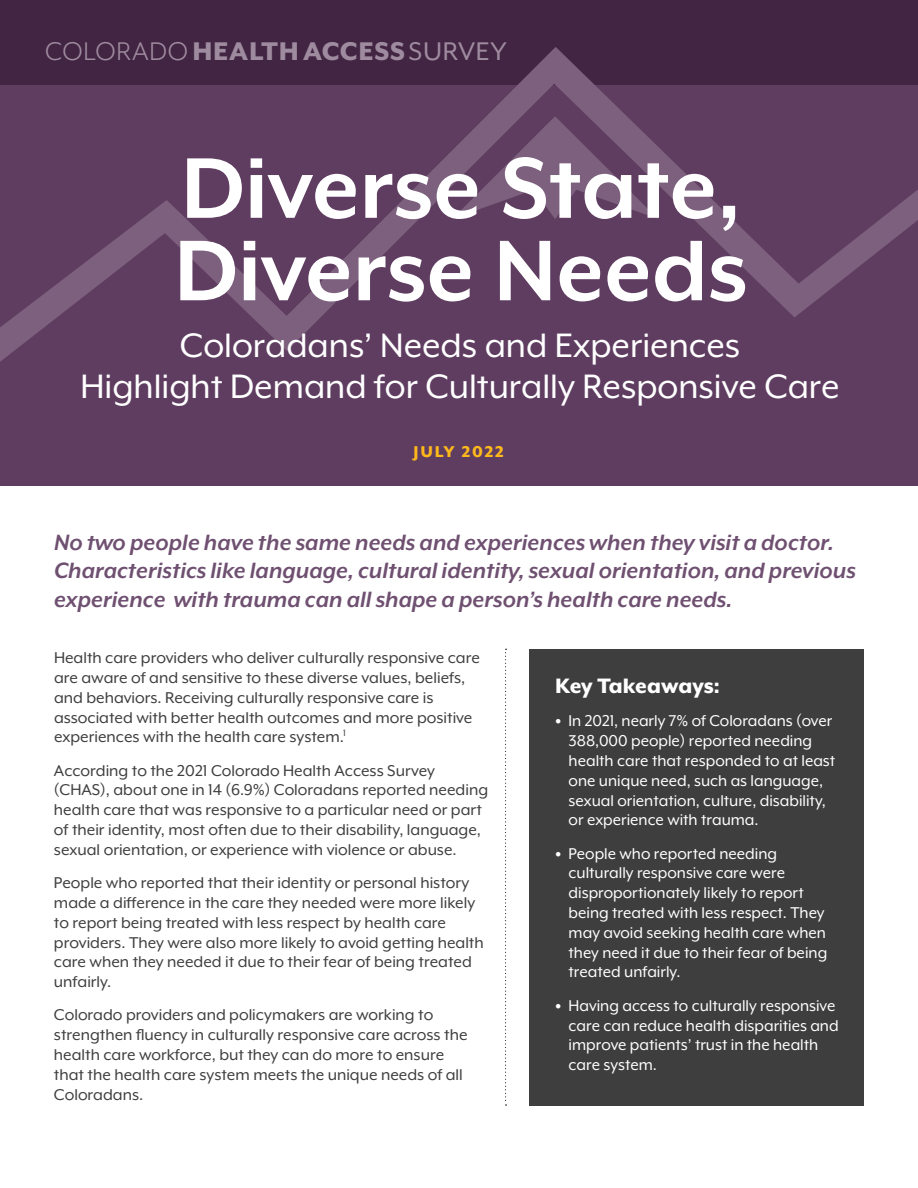
<style>
.page{position:relative;width:918px;height:1188px;background:#fff}
.page>*{position:absolute;margin:0;border:0;box-sizing:border-box;transform-origin:0 0}
.t1{font:700 99px/82.5px "Mr Eaves XL Mod OT";color:#fff}
.t2{font:39px/40.5px "Mr Eaves XL Mod OT";color:#fff;text-align:center}
.t3{font:800 29.4px "Mr Eaves XL Mod OT";letter-spacing:.025em;color:#9f8ba0}
.t4{font:italic 700 25.5px/28.5px "Mr Eaves XL Mod OT";color:#6f5071}
.t5{font:800 24px "Mr Eaves XL Mod OT";color:#fff}
.t6{font:18px/19.8px "Mr Eaves XL Mod OT";color:#3e3e3f}
.t7{font:18px/19.8px "Mr Eaves XL Mod OT";color:#fff}
.t8{font:800 18px "Mr Eaves XL Mod OT";letter-spacing:.1em;color:#fdb91b}
.s1{font-weight:400}
.s2{font-weight:900}
</style>
<div class="page">
<svg style="left:505px;top:649px;width:2px;height:457px"></svg>
<div style="left:529px;top:649px;width:335px;height:457px;background:#3e3e3f"></div>
<div style="left:0;top:0;width:918px;height:486px;background:#5f3d61"></div>
<div style="left:0;top:0;width:918px;height:85px;background:#412542"></div>
<svg style="left:0;top:47px;width:918px;height:315px"></svg>
<svg style="left:452px;top:116px;width:206px;height:103px"></svg>
<h3 class="t3" style="left:45px;top:36px;width:463px"><span class="s1">COLORADO</span>HEALTH ACCESS<span class="s1">SURVEY</span></h3>
<h1 class="t1" style="left:174px;top:147px;width:575px">Diverse State,<br>Diverse Needs</h1>
<h2 class="t2" style="left:81px;top:325px;width:761px">Coloradans’ Needs and Experiences<br>Highlight Demand for Culturally Responsive Care</h2>
<p class="t8" style="left:414px;top:443px;width:92px">JULY 2022</p>
<h3 class="t4" style="left:54px;top:528px;width:803px">No two people have the same needs and experiences when they visit a doctor.<br>Characteristics like language, cultural identity, sexual orientation, and previous experience with trauma can all shape a person’s health care needs.</h3>
<p class="t6" style="left:54px;top:648px;width:427px">Health care providers who deliver culturally responsive care are aware of and sensitive to these diverse values, beliefs, and behaviors. Receiving culturally responsive care is associated with better health outcomes and more positive experiences with the health care system.<sup>1</sup></p>
<p class="t6" style="left:54px;top:760px;width:436px">According to the 2021 Colorado Health Access Survey (CHAS), about one in 14 (6.9%) Coloradans reported needing health care that was responsive to a particular need or part of their identity, most often due to their disability, language, sexual orientation, or experience with violence or abuse.</p>
<p class="t6" style="left:54px;top:873px;width:431px">People who reported that their identity or personal history made a difference in the care they needed were more likely to report being treated with less respect by health care providers. They were also more likely to avoid getting health care when they needed it due to their fear of being treated unfairly.</p>
<p class="t6" style="left:54px;top:1005px;width:415px">Colorado providers and policymakers are working to strengthen fluency in culturally responsive care across the health care workforce, but they can do more to ensure that the health care system meets the unique needs of all Coloradans.</p>
<h3 class="t5" style="left:555px;top:674px;width:166px">Key Takeaways:</h3>
<p class="t7" style="left:569px;top:711px;width:268px;text-indent:-13px"><span class="s2">•</span> In 2021, nearly 7% of Coloradans (over 388,000 people) reported needing health care that responded to at least one unique need, such as language, sexual orientation, culture, disability, or experience with trauma.</p>
<p class="t7" style="left:569px;top:843px;width:260px;text-indent:-13px"><span class="s2">•</span> People who reported needing culturally responsive care were disproportionately likely to report being treated with less respect. They may avoid seeking health care when they need it due to their fear of being treated unfairly.</p>
<p class="t7" style="left:569px;top:995px;width:272px;text-indent:-13px"><span class="s2">•</span> Having access to culturally responsive care can reduce health disparities and improve patients’ trust in the health care system.</p>
</div>
